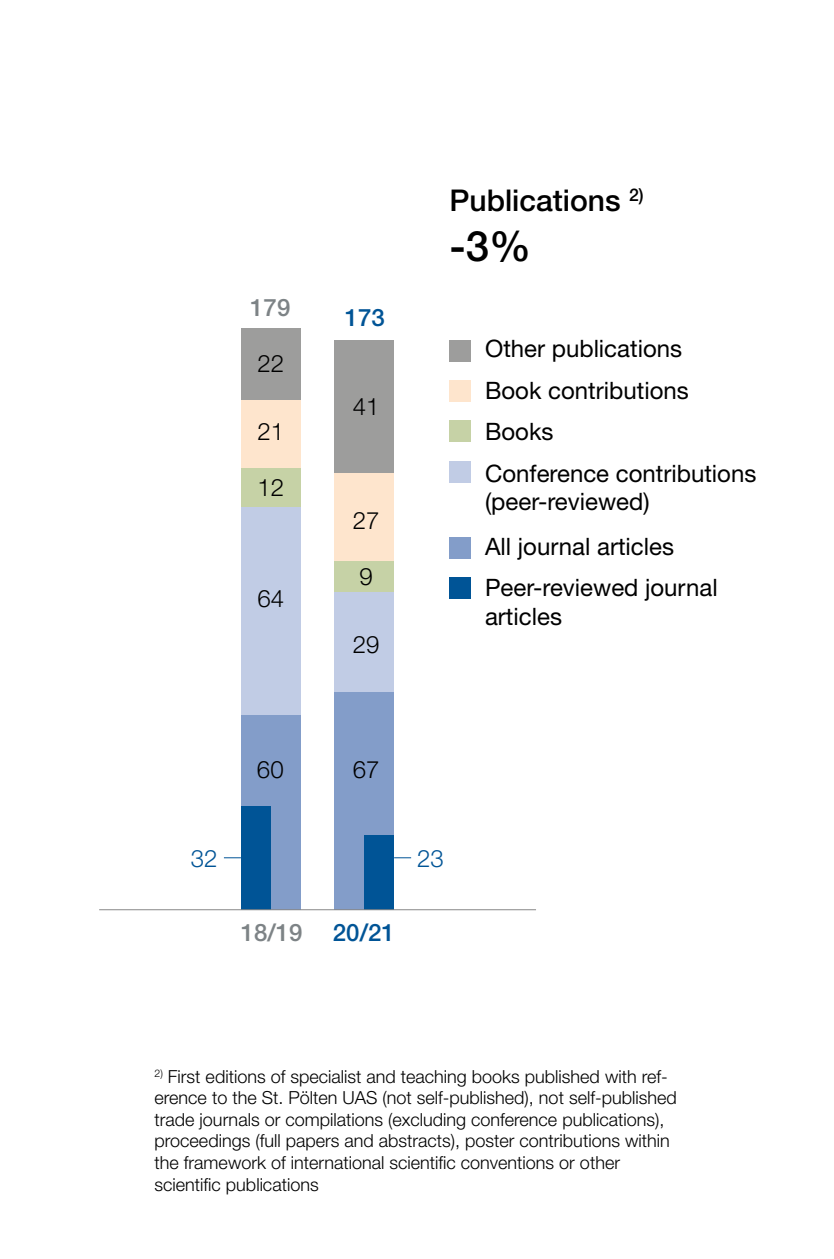
<style>
.page{position:relative;width:834px;height:1259px;background:#fff}
.page>*{position:absolute;margin:0;border:0;box-sizing:border-box;transform-origin:0 0}
.t1{font:500 42px "Helvetica Neue LT Pro";color:#000}
.t2{font:500 30px "Helvetica Neue LT Pro";color:#000}
.t3{font:24px/41.4px "Helvetica Neue LT Pro";color:#000}
.t4{font:300 24px "Helvetica Neue LT Pro";color:#000}
.t5{font:500 24px "Helvetica Neue LT Pro";color:#7d8386}
.t6{font:500 24px "Helvetica Neue LT Pro";color:#005496}
.t7{font:300 24px "Helvetica Neue LT Pro";color:#005496}
.t8{font:300 18px/21.6px "Helvetica Neue LT Pro";color:#000}
</style>
<div class="page">
<svg style="left:394px;top:857px;width:17px;height:1px"></svg>
<div style="left:334px;top:691px;width:60px;height:218px;background:#839dc9"></div>
<div style="left:334px;top:340px;width:60px;height:133px;background:#9d9d9c"></div>
<div style="left:334px;top:473px;width:60px;height:88px;background:#fee5cd"></div>
<div style="left:334px;top:561px;width:60px;height:31px;background:#c6d2a6"></div>
<div style="left:334px;top:592px;width:60px;height:100px;background:#c1cce5"></div>
<div style="left:364px;top:835px;width:30px;height:74px;background:#005496"></div>
<svg style="left:224px;top:857px;width:17px;height:1px"></svg>
<div style="left:241px;top:715px;width:59px;height:194px;background:#839dc9"></div>
<div style="left:241px;top:328px;width:59px;height:72px;background:#9d9d9c"></div>
<div style="left:241px;top:400px;width:59px;height:68px;background:#fee5cd"></div>
<div style="left:241px;top:468px;width:59px;height:39px;background:#c6d2a6"></div>
<div style="left:241px;top:507px;width:59px;height:208px;background:#c1cce5"></div>
<div style="left:241px;top:806px;width:30px;height:103px;background:#005496"></div>
<hr style="left:99px;top:909px;width:437px;height:1px;background:#878787">
<div style="left:449px;top:340px;width:21px;height:21px;background:#9d9d9c"></div>
<div style="left:449px;top:380px;width:21px;height:22px;background:#fee5cd"></div>
<div style="left:449px;top:421px;width:21px;height:21px;background:#c6d2a6"></div>
<div style="left:449px;top:461px;width:21px;height:21px;background:#c1cce5"></div>
<div style="left:449px;top:537px;width:21px;height:21px;background:#839dc9"></div>
<div style="left:449px;top:577px;width:21px;height:22px;background:#005496"></div>
<h3 class="t5" style="left:250px;top:293px;width:42px">179</h3>
<h3 class="t4" style="left:257px;top:349px;width:28px">22</h3>
<h3 class="t4" style="left:257px;top:417px;width:28px">21</h3>
<h3 class="t4" style="left:257px;top:472px;width:28px">12</h3>
<h3 class="t4" style="left:257px;top:584px;width:28px">64</h3>
<h3 class="t6" style="left:345px;top:303px;width:42px">173</h3>
<h3 class="t4" style="left:352px;top:391px;width:28px">41</h3>
<h3 class="t4" style="left:352px;top:506px;width:28px">27</h3>
<h3 class="t4" style="left:359px;top:561px;width:15px">9</h3>
<h3 class="t4" style="left:352px;top:630px;width:28px">29</h3>
<h2 class="t2" style="left:449px;top:182px;width:196px">Publications <sup>2)</sup></h2>
<h1 class="t1" style="left:449px;top:221px;width:83px">-3%</h1>
<h3 class="t3" style="left:485px;top:327px;width:273px">Other publications<br>Book contributions<br>Books<br>Conference contributions</h3>
<h3 class="t3" style="left:485px;top:479px;width:190px;line-height:45px">(peer-reviewed)<br>All journal articles</h3>
<h3 class="t3" style="left:485px;top:572px;width:234px;line-height:28.8px">Peer-reviewed journal articles</h3>
<h3 class="t4" style="left:257px;top:754px;width:28px">60</h3>
<h3 class="t4" style="left:352px;top:754px;width:28px">67</h3>
<h3 class="t7" style="left:191px;top:844px;width:28px">32</h3>
<h3 class="t7" style="left:417px;top:844px;width:28px">23</h3>
<h3 class="t5" style="left:241px;top:918px;width:63px">18/19</h3>
<h3 class="t6" style="left:333px;top:918px;width:63px">20/21</h3>
<p class="t8" style="left:154px;top:1065px;width:523px"><sup>2)</sup> First editions of specialist and teaching books published with ref&shy;erence to the St. Pölten UAS (not self-published), not self-published trade journals or compilations (excluding conference publications), proceedings (full papers and abstracts), poster contributions within the framework of international scientific conventions or other scientific publications</p>
</div>
